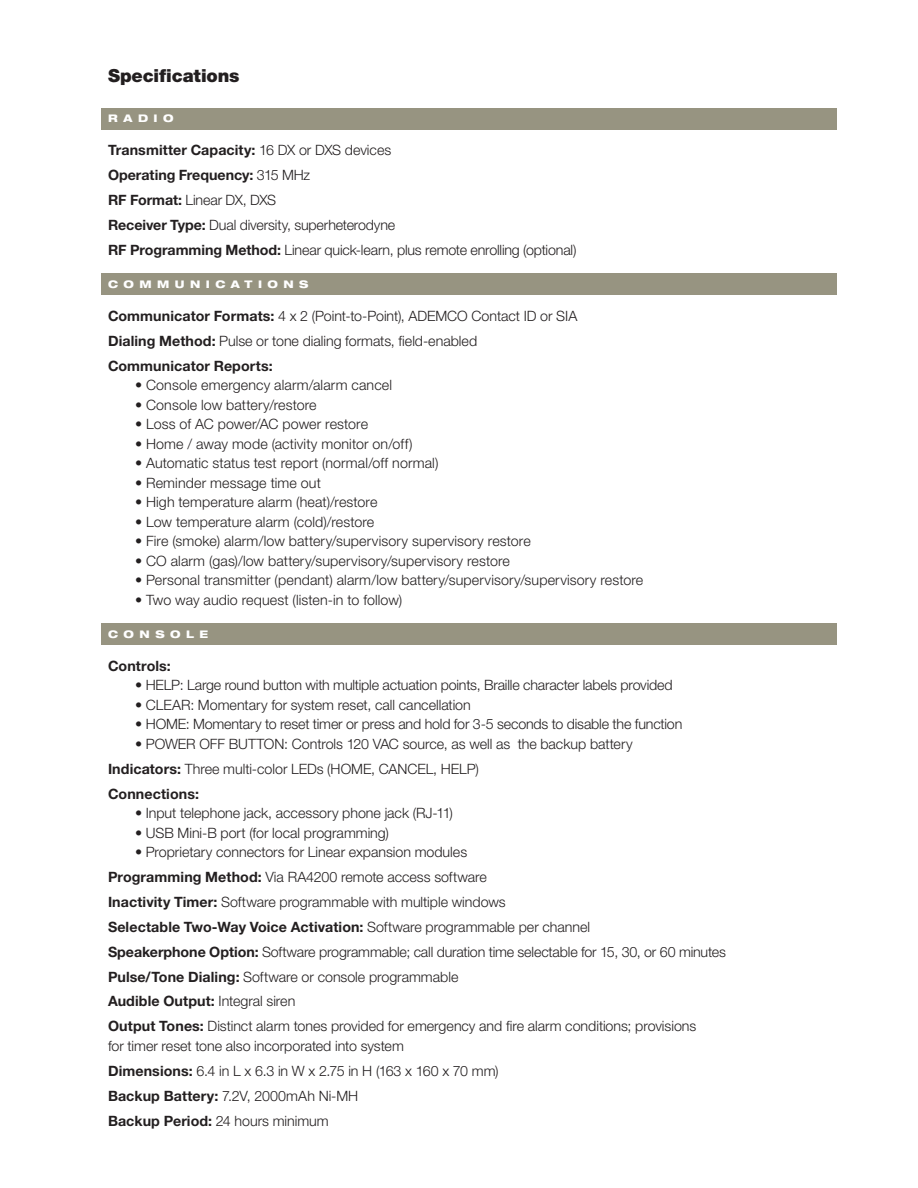
<style>
.page{position:relative;width:918px;height:1188px;background:#fff}
.page>*{position:absolute;margin:0;border:0;box-sizing:border-box;transform-origin:0 0}
.t1{font:900 18px "Helvetica Neue LT Std";letter-spacing:-.005em;color:#231f20}
.t2{font:300 14.25px "Helvetica Neue LT Std";color:#231f20}
.t3{font:700 14.25px "Helvetica Neue LT Std";letter-spacing:.005em;color:#231f20}
.t4{font:800 expanded 10.5px "Helvetica Neue LT Std";letter-spacing:.52em;color:#fff}
.s1{font-weight:300}
.s2{font-weight:700}
</style>
<div class="page">
<div style="left:101px;top:623px;width:736px;height:22px;background:#979481"></div>
<div style="left:101px;top:108px;width:736px;height:22px;background:#979481"></div>
<div style="left:101px;top:274px;width:736px;height:21px;background:#979481"></div>
<p class="t1" style="left:108px;top:65px;width:133px">Specifications</p>
<p class="t4" style="left:108px;top:112px;width:67px">RADIO</p>
<p class="t3" style="left:108px;top:141px;width:285px">Transmitter Capacity: <span class="s1">16 DX or DXS devices</span></p>
<p class="t3" style="left:108px;top:166px;width:204px">Operating Frequency: <span class="s1">315 MHz</span></p>
<p class="t2" style="left:108px;top:191px;width:170px"><span class="s2">RF Format:</span> Linear DX, DXS</p>
<p class="t2" style="left:108px;top:216px;width:289px"><span class="s2">Receiver Type:</span> Dual diversity, superheterodyne</p>
<p class="t2" style="left:108px;top:241px;width:470px"><span class="s2">RF Programming Method:</span> Linear quick-learn, plus remote enrolling (optional)</p>
<p class="t4" style="left:108px;top:277px;width:202px">COMMUNICATIONS</p>
<p class="t2" style="left:108px;top:307px;width:471px"><span class="s2">Communicator Formats:</span> 4 x 2 (Point-to-Point), ADEMCO Contact ID or SIA</p>
<p class="t2" style="left:108px;top:332px;width:371px"><span class="s2">Dialing Method:</span> Pulse or tone dialing formats, field-enabled</p>
<p class="t3" style="left:108px;top:357px;width:166px">Communicator Reports:</p>
<p class="t2" style="left:135px;top:376px;width:259px">• Console emergency alarm/alarm cancel</p>
<p class="t2" style="left:135px;top:396px;width:183px">• Console low battery/restore</p>
<p class="t2" style="left:135px;top:415px;width:235px">• Loss of AC power/AC power restore</p>
<p class="t2" style="left:135px;top:435px;width:279px">• Home / away mode (activity monitor on/off)</p>
<p class="t2" style="left:135px;top:454px;width:305px">• Automatic status test report (normal/off normal)</p>
<p class="t2" style="left:135px;top:474px;width:188px">• Reminder message time out</p>
<p class="t2" style="left:135px;top:493px;width:244px">• High temperature alarm (heat)/restore</p>
<p class="t2" style="left:135px;top:513px;width:241px">• Low temperature alarm (cold)/restore</p>
<p class="t2" style="left:135px;top:532px;width:397px">• Fire (smoke) alarm/low battery/supervisory supervisory restore</p>
<p class="t2" style="left:135px;top:552px;width:377px">• CO alarm (gas)/low battery/supervisory/supervisory restore</p>
<p class="t2" style="left:135px;top:571px;width:510px">• Personal transmitter (pendant) alarm/low battery/supervisory/supervisory restore</p>
<p class="t2" style="left:135px;top:591px;width:269px">• Two way audio request (listen-in to follow)</p>
<p class="t4" style="left:108px;top:627px;width:102px">CONSOLE</p>
<p class="t3" style="left:108px;top:657px;width:64px">Controls:</p>
<p class="t2" style="left:135px;top:676px;width:539px">• HELP: Large round button with multiple actuation points, Braille character labels provided</p>
<p class="t2" style="left:135px;top:696px;width:337px">• CLEAR: Momentary for system reset, call cancellation</p>
<p class="t2" style="left:135px;top:715px;width:549px">• HOME: Momentary to reset timer or press and hold for 3-5 seconds to disable the function</p>
<p class="t2" style="left:135px;top:735px;width:499px">• POWER OFF BUTTON: Controls 120 VAC source, as well as the backup battery</p>
<p class="t2" style="left:108px;top:760px;width:372px"><span class="s2">Indicators:</span> Three multi-color LEDs (HOME, CANCEL, HELP)</p>
<p class="t3" style="left:108px;top:785px;width:92px">Connections:</p>
<p class="t2" style="left:135px;top:804px;width:320px">• Input telephone jack, accessory phone jack (RJ-11)</p>
<p class="t2" style="left:135px;top:824px;width:255px">• USB Mini-B port (for local programming)</p>
<p class="t2" style="left:135px;top:843px;width:334px">• Proprietary connectors for Linear expansion modules</p>
<p class="t2" style="left:108px;top:868px;width:380px"><span class="s2">Programming Method:</span> Via RA4200 remote access software</p>
<p class="t2" style="left:108px;top:893px;width:399px"><span class="s2">Inactivity Timer:</span> Software programmable with multiple windows</p>
<p class="t3" style="left:108px;top:918px;width:484px">Selectable Two-Way Voice Activation: <span class="s1">Software programmable per channel</span></p>
<p class="t2" style="left:108px;top:943px;width:620px"><span class="s2">Speakerphone Option:</span> Software programmable; call duration time selectable for 15, 30, or 60 minutes</p>
<p class="t2" style="left:108px;top:968px;width:352px"><span class="s2">Pulse/Tone Dialing:</span> Software or console programmable</p>
<p class="t3" style="left:108px;top:993px;width:189px">Audible Output: <span class="s1">Integral siren</span></p>
<p class="t2" style="left:108px;top:1018px;width:590px"><span class="s2">Output Tones:</span> Distinct alarm tones provided for emergency and fire alarm conditions; provisions</p>
<p class="t2" style="left:108px;top:1037px;width:297px">for timer reset tone also incorporated into system</p>
<p class="t2" style="left:108px;top:1062px;width:392px"><span class="s2">Dimensions:</span> 6.4 in L x 6.3 in W x 2.75 in H (163 x 160 x 70 mm)</p>
<p class="t2" style="left:108px;top:1087px;width:252px"><span class="s2">Backup Battery:</span> 7.2V, 2000mAh Ni-MH</p>
<p class="t2" style="left:108px;top:1112px;width:222px"><span class="s2">Backup Period:</span> 24 hours minimum</p>
</div>
